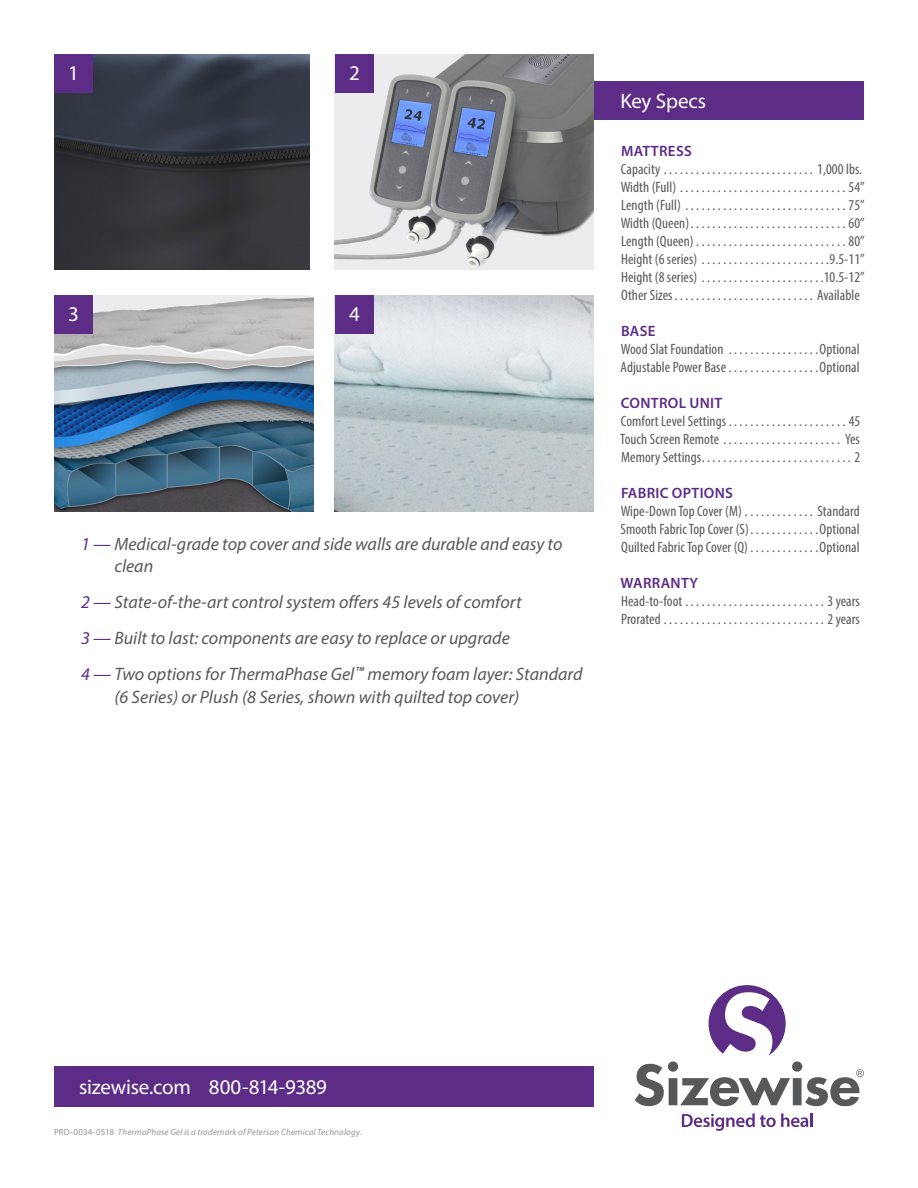
<style>
.page{position:relative;width:918px;height:1188px;background:#fff}
.page>*{position:absolute;margin:0;border:0;box-sizing:border-box;transform-origin:0 0}
.t1{font:21px "Myriad Pro";letter-spacing:-.015em;color:#fff}
.t2{font:italic 18px/22.5px "Myriad Pro";color:#57585a}
.t3{font:condensed 15px "Myriad Pro";letter-spacing:.005em;color:#57585a}
.t4{font:600 15px "Myriad Pro";letter-spacing:.02em;color:#5d2c87}
.t5{font:italic 9px "Myriad Pro";letter-spacing:.015em;color:#939598}
.t6{font:italic 700 6px "Myriad Pro";color:#57585a}
.s1{color:#5d2c87}
.s2{font-style:normal}
</style>
<div class="page">
<img style="left:335px;top:295px;width:259px;height:216px">
<div style="left:595px;top:81px;width:269px;height:39px;background:#5d2c87"></div>
<div style="left:54px;top:1066px;width:540px;height:41px;background:#5d2c87"></div>
<svg style="left:682px;top:1113px;width:126px;height:18px"></svg>
<hr style="left:810px;top:1113px;width:3px;height:14px;background:#5d2c87">
<svg style="left:635px;top:985px;width:229px;height:121px"></svg>
<div style="left:335px;top:295px;width:39px;height:39px;background:#5d2c87"></div>
<img style="left:54px;top:295px;width:259px;height:216px">
<div style="left:54px;top:295px;width:39px;height:39px;background:#5d2c87"></div>
<img style="left:54px;top:54px;width:256px;height:216px">
<div style="left:54px;top:54px;width:39px;height:39px;background:#5d2c87"></div>
<img style="left:335px;top:54px;width:259px;height:216px">
<p class="t1" style="left:68px;top:60px;width:12px">1</p>
<p class="t1" style="left:68px;top:301px;width:12px">3</p>
<p class="t1" style="left:349px;top:60px;width:12px">2</p>
<p class="t1" style="left:349px;top:301px;width:12px">4</p>
<p class="t2" style="left:114px;top:532px;width:450px;text-indent:-33px"><span class="s1">1 —</span> Medical-grade top cover and side walls are durable and easy to clean</p>
<p class="t2" style="left:81px;top:590px;width:442px"><span class="s1">2 —</span> State-of-the-art control system offers 45 levels of comfort</p>
<p class="t2" style="left:81px;top:626px;width:430px"><span class="s1">3 —</span> Built to last: components are easy to replace or upgrade</p>
<p class="t2" style="left:81px;top:662px;width:275px"><span class="s1">4 —</span> Two options for ThermaPhase Gel</p>
<p class="t6" style="left:356px;top:665px;width:10px">TM</p>
<p class="t2" style="left:114px;top:662px;width:470px;text-indent:253px">memory foam layer: Standard (6 Series) or Plush (8 Series, shown with quilted top cover)</p>
<p class="t1" style="left:620px;top:88px;width:87px">Key Specs</p>
<p class="t4" style="left:621px;top:141px;width:72px">MATTRESS</p>
<p class="t3" style="left:621px;top:160px;width:241px">Capacity . . . . . . . . . . . . . . . . . . . . . . . . . . . . 1,000 lbs.</p>
<p class="t3" style="left:621px;top:178px;width:246px">Width (Full) . . . . . . . . . . . . . . . . . . . . . . . . . . . . . . . 54”</p>
<p class="t3" style="left:621px;top:196px;width:245px">Length (Full) . . . . . . . . . . . . . . . . . . . . . . . . . . . . . . 75”</p>
<p class="t3" style="left:621px;top:214px;width:246px">Width (Queen) . . . . . . . . . . . . . . . . . . . . . . . . . . . . . 60”</p>
<p class="t3" style="left:621px;top:232px;width:245px">Length (Queen) . . . . . . . . . . . . . . . . . . . . . . . . . . . . 80”</p>
<p class="t3" style="left:621px;top:250px;width:245px">Height (6 series) . . . . . . . . . . . . . . . . . . . . . . . 9.5-11”</p>
<p class="t3" style="left:621px;top:268px;width:245px">Height (8 series) . . . . . . . . . . . . . . . . . . . . . . 10.5-12”</p>
<p class="t3" style="left:621px;top:286px;width:240px">Other Sizes . . . . . . . . . . . . . . . . . . . . . . . . . . Available</p>
<p class="t4" style="left:621px;top:321px;width:36px">BASE</p>
<p class="t3" style="left:621px;top:340px;width:240px">Wood Slat Foundation . . . . . . . . . . . . . . . . Optional</p>
<p class="t3" style="left:621px;top:358px;width:241px">Adjustable Power Base . . . . . . . . . . . . . . . . Optional</p>
<p class="t4" style="left:621px;top:393px;width:103px">CONTROL UNIT</p>
<p class="t3" style="left:621px;top:412px;width:241px">Comfort Level Settings . . . . . . . . . . . . . . . . . . . . . . 45</p>
<p class="t3" style="left:620px;top:430px;width:241px">Touch Screen Remote . . . . . . . . . . . . . . . . . . . . . . Yes</p>
<p class="t3" style="left:621px;top:448px;width:241px">Memory Settings . . . . . . . . . . . . . . . . . . . . . . . . . . . . 2</p>
<p class="t4" style="left:621px;top:483px;width:114px">FABRIC OPTIONS</p>
<p class="t3" style="left:621px;top:502px;width:240px">Wipe-Down Top Cover (M) . . . . . . . . . . . . . Standard</p>
<p class="t3" style="left:620px;top:520px;width:241px">Smooth Fabric Top Cover (S) . . . . . . . . . . . . Optional</p>
<p class="t3" style="left:621px;top:538px;width:240px">Quilted Fabric Top Cover (Q) . . . . . . . . . . . . Optional</p>
<p class="t4" style="left:621px;top:573px;width:79px">WARRANTY</p>
<p class="t3" style="left:621px;top:592px;width:240px">Head-to-foot . . . . . . . . . . . . . . . . . . . . . . . . . . 3 years</p>
<p class="t3" style="left:621px;top:610px;width:240px">Prorated . . . . . . . . . . . . . . . . . . . . . . . . . . . . . . 2 years</p>
<p class="t1" style="left:79px;top:1074px;width:250px">sizewise.com 800-814-9389</p>
<p class="t5" style="left:54px;top:1127px;width:309px"><span class="s2">PRD-0034-0518</span> ThermaPhase Gel is a trademark of Peterson Chemical Technology.</p>
</div>
